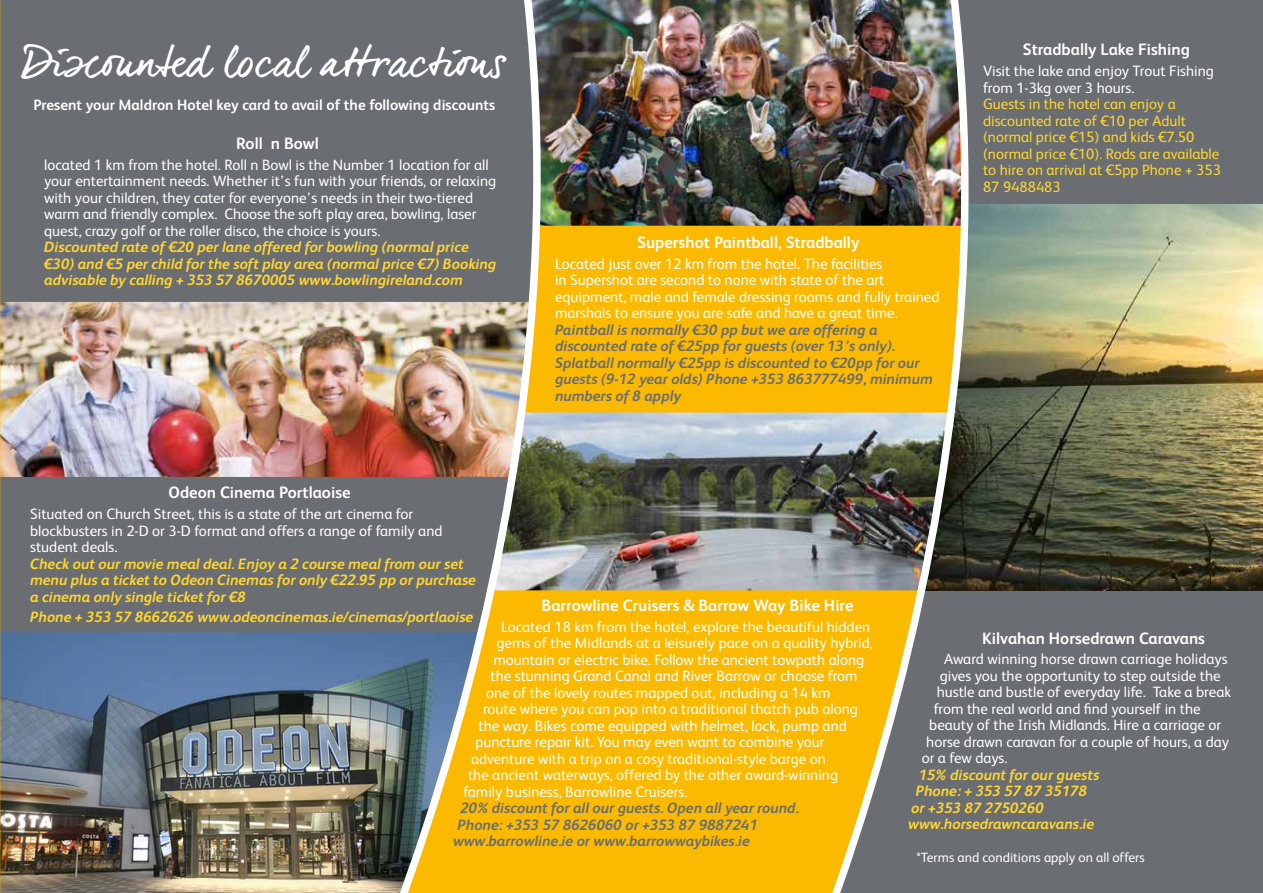
<style>
.page{position:relative;width:1263px;height:893px;background:#fff}
.page>*{position:absolute;margin:0;border:0;box-sizing:border-box;transform-origin:0 0}
.t1{font:42px "dear Joe 6";letter-spacing:-.03em;color:#fff}
.t2{font:700 16.5px "FS Albert";color:#fff}
.t3{font:15px/16.5px "FS Albert";color:#fff}
.t4{font:italic 700 15px/16.5px "FS Albert";color:#ffd631}
.t5{font:italic 700 15px/16.5px "FS Albert";color:#6a6d71}
.t6{font:15px/16.5px "FS Albert";color:#ffd631}
.t7{font:700 15px "FS Albert";color:#fff}
.t8{font:13.5px "FS Albert";color:#fff}
</style>
<div class="page">
<img style="left:1085px;top:0;width:178px;height:893px">
<img style="left:0;top:0;width:1085px;height:893px">
<h1 class="t1" style="left:23px;top:37px;width:485px">Discounted local attractions</h1>
<p class="t7" style="left:34px;top:96px;width:463px">Present your Maldron Hotel key card to avail of the following discounts</p>
<p class="t2" style="left:236px;top:134px;width:84px">Roll n Bowl</p>
<p class="t3" style="left:44px;top:156px;width:453px">located 1 km from the hotel. Roll n Bowl is the Number 1 location for all your entertainment needs. Whether it’s fun with your friends, or relaxing with your children, they cater for everyone’s needs in their two-tiered warm and friendly complex. Choose the soft play area, bowling, laser quest, crazy golf or the roller disco, the choice is yours.</p>
<p class="t4" style="left:44px;top:239px;width:454px">Discounted rate of €20 per lane offered for bowling (normal price €30) and €5 per child for the soft play area (normal price €7) Booking advisable by calling + 353 57 8670005 www.bowlingireland.com</p>
<p class="t2" style="left:637px;top:233px;width:224px">Supershot Paintball, Stradbally</p>
<p class="t3" style="left:555px;top:255px;width:386px">Located just over 12 km from the hotel. The facilities<br>in Supershot are second to none with state of the art equipment, male and female dressing rooms and fully trained marshals to ensure you are safe and have a great time.</p>
<p class="t5" style="left:555px;top:321px;width:379px">Paintball is normally €30 pp but we are offering a discounted rate of €25pp for guests (over 13’s only).<br>Splatball normally €25pp is discounted to €20pp for our guests (9-12 year olds) Phone +353 863777499, minimum numbers of 8 apply</p>
<p class="t2" style="left:1023px;top:40px;width:169px">Stradbally Lake Fishing</p>
<p class="t3" style="left:983px;top:63px;width:232px">Visit the lake and enjoy Trout Fishing from 1-3kg over 3 hours.</p>
<p class="t6" style="left:983px;top:96px;width:239px">Guests in the hotel can enjoy a discounted rate of €10 per Adult (normal price €15) and kids €7.50 (normal price €10). Rods are available to hire on arrival at €5pp Phone + 353<br>87 9488483</p>
<p class="t2" style="left:169px;top:483px;width:184px">Odeon Cinema Portlaoise</p>
<p class="t3" style="left:30px;top:506px;width:414px">Situated on Church Street, this is a state of the art cinema for blockbusters in 2-D or 3-D format and offers a range of family and student deals.</p>
<p class="t4" style="left:30px;top:555px;width:447px">Check out our movie meal deal. Enjoy a 2 course meal from our set menu plus a ticket to Odeon Cinemas for only €22.95 pp or purchase a cinema only single ticket for €8</p>
<p class="t4" style="left:30px;top:609px;width:445px">Phone + 353 57 8662626 www.odeoncinemas.ie/cinemas/portlaoise</p>
<p class="t2" style="left:541px;top:596px;width:314px">Barrowline Cruisers &amp; Barrow Way Bike Hire</p>
<p class="t3" style="left:501px;top:618px;width:371px">Located 18 km from the hotel, explore the beautiful hidden</p>
<p class="t3" style="left:496px;top:635px;width:378px">gems of the Midlands at a leisurely pace on a quality hybrid,</p>
<p class="t3" style="left:493px;top:651px;width:372px">mountain or electric bike. Follow the ancient towpath along</p>
<p class="t3" style="left:490px;top:668px;width:369px">the stunning Grand Canal and River Barrow or choose from</p>
<p class="t3" style="left:486px;top:684px;width:346px">one of the lovely routes mapped out, including a 14 km</p>
<p class="t3" style="left:483px;top:701px;width:376px">route where you can pop into a traditional thatch pub along</p>
<p class="t3" style="left:478px;top:717px;width:370px">the way. Bikes come equipped with helmet, lock, pump and</p>
<p class="t3" style="left:475px;top:734px;width:351px">puncture repair kit. You may even want to combine your</p>
<p class="t3" style="left:471px;top:750px;width:356px">adventure with a trip on a cosy traditional-style barge on</p>
<p class="t3" style="left:468px;top:767px;width:372px">the ancient waterways, offered by the other award-winning</p>
<p class="t3" style="left:463px;top:783px;width:225px">family business, Barrowline Cruisers.</p>
<p class="t5" style="left:460px;top:800px;width:340px">20% discount for all our guests. Open all year round.</p>
<p class="t5" style="left:457px;top:816px;width:302px">Phone: +353 57 8626060 or +353 87 9887241</p>
<p class="t5" style="left:453px;top:833px;width:298px">www.barrowline.ie or www.barrowwaybikes.ie</p>
<p class="t2" style="left:982px;top:628px;width:225px">Kilvahan Horsedrawn Caravans</p>
<p class="t3" style="left:944px;top:651px;width:285px">Award winning horse drawn carriage holidays</p>
<p class="t3" style="left:940px;top:667px;width:282px">gives you the opportunity to step outside the</p>
<p class="t3" style="left:937px;top:684px;width:296px">hustle and bustle of everyday life. Take a break</p>
<p class="t3" style="left:934px;top:700px;width:268px">from the real world and find yourself in the</p>
<p class="t3" style="left:929px;top:717px;width:293px">beauty of the Irish Midlands. Hire a carriage or</p>
<p class="t3" style="left:926px;top:733px;width:304px">horse drawn caravan for a couple of hours, a day</p>
<p class="t3" style="left:922px;top:750px;width:87px">or a few days.</p>
<p class="t4" style="left:919px;top:766px;width:182px">15% discount for our guests</p>
<p class="t4" style="left:916px;top:783px;width:173px">Phone: + 353 57 87 35178</p>
<p class="t4" style="left:911px;top:799px;width:134px">or +353 87 2750260</p>
<p class="t4" style="left:908px;top:816px;width:187px">www.horsedrawncaravans.ie</p>
<p class="t8" style="left:916px;top:849px;width:230px">*Terms and conditions apply on all offers</p>
</div>
